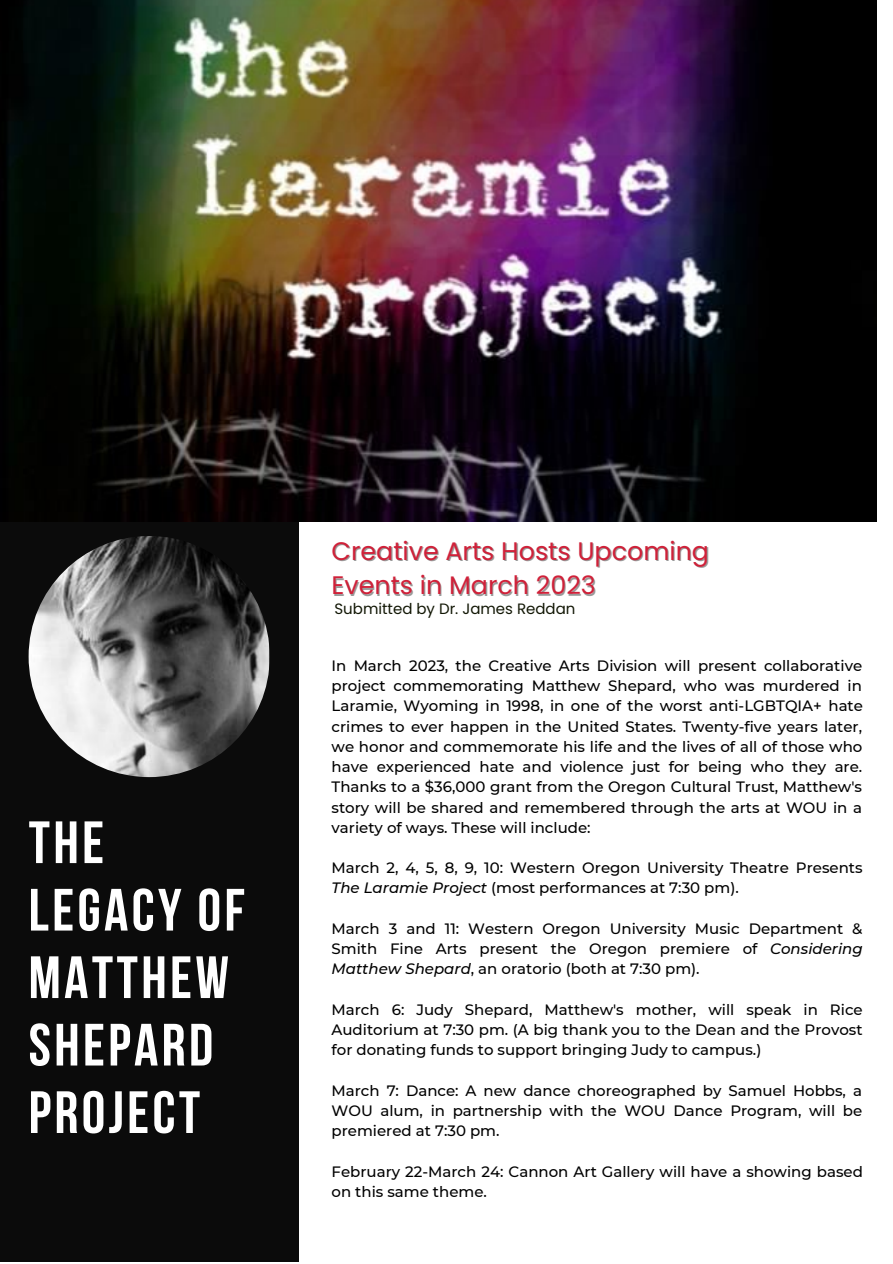
<style>
.page{position:relative;width:893px;height:1264px;background:#fff}
.page>*{position:absolute;margin:0;border:0;box-sizing:border-box;transform-origin:0 0}
.t1{font:59.55px/67.5px "Bebas Neue Cyrillic";letter-spacing:.055em;color:#fff}
.t2{font:25.35px/34.8px "Poppins";color:#d02139}
.t3{font:500 15px/20.2px "Montserrat";color:#000;text-align:justify}
.t4{font:15px "Poppins";color:#121705}
.s1{font-style:italic}
</style>
<div class="page">
<div style="left:0;top:521px;width:298px;height:740px;background:#0b0b0b"></div>
<img style="left:29px;top:536px;width:241px;height:241px;border-radius:50%">
<img style="left:0;top:0;width:876px;height:521px">
<h1 class="t1" style="left:29px;top:814px;width:218px">THE<br>LEGACY OF<br>MATTHEW<br>SHEPARD<br>PROJECT</h1>
<h2 class="t2" style="left:331px;top:533px;width:379px">Creative Arts Hosts Upcoming<br>Events in March 2023</h2>
<p class="t4" style="left:334px;top:598px;width:242px">Submitted by Dr. James Reddan</p>
<p class="t3" style="left:331px;top:655px;width:533px">In March 2023, the Creative Arts Division will present collaborative project commemorating Matthew Shepard, who was murdered in Laramie, Wyoming in 1998, in one of the worst anti-LGBTQIA+ hate crimes to ever happen in the United States. Twenty-five years later, we honor and commemorate his life and the lives of all of those who have experienced hate and violence just for being who they are.<br>Thanks to a $36,000 grant from the Oregon Cultural Trust, Matthew's story will be shared and remembered through the arts at WOU in a variety of ways. These will include:</p>
<p class="t3" style="left:331px;top:857px;width:532px">March 2, 4, 5, 8, 9, 10: Western Oregon University Theatre Presents<br><span class="s1">The Laramie Project</span> (most performances at 7:30 pm).</p>
<p class="t3" style="left:331px;top:918px;width:532px">March 3 and 11: Western Oregon University Music Department &amp; Smith Fine Arts present the Oregon premiere of <span class="s1">Considering Matthew Shepard</span>, an oratorio (both at 7:30 pm).</p>
<p class="t3" style="left:331px;top:999px;width:532px">March 6: Judy Shepard, Matthew's mother, will speak in Rice Auditorium at 7:30 pm. (A big thank you to the Dean and the Provost for donating funds to support bringing Judy to campus.)</p>
<p class="t3" style="left:331px;top:1080px;width:532px">March 7: Dance: A new dance choreographed by Samuel Hobbs, a WOU alum, in partnership with the WOU Dance Program, will be premiered at 7:30 pm.</p>
<p class="t3" style="left:331px;top:1161px;width:533px">February 22-March 24: Cannon Art Gallery will have a showing based on this same theme.</p>
</div>
